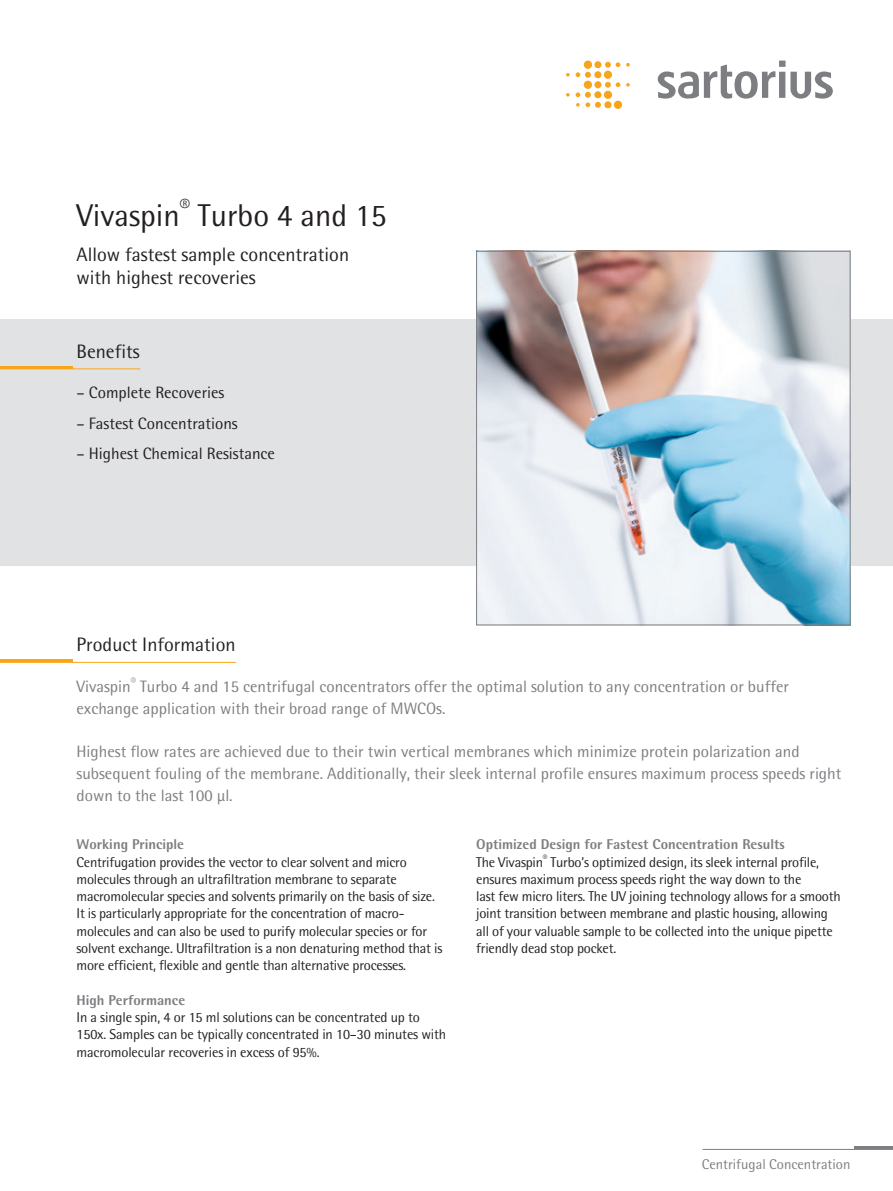
<style>
.page{position:relative;width:893px;height:1191px;background:#fff}
.page>*{position:absolute;margin:0;border:0;box-sizing:border-box;transform-origin:0 0}
.t1{font:31.5px "Sartorius Rotis Sans 2013";color:#231f20}
.t2{font:19.5px/22.5px "Sartorius Rotis Sans 2013";color:#231f20}
.t3{font:16.5px/21.8px "Sartorius Rotis Sans 2013";color:#7c7e81}
.t4{font:16.5px "Sartorius Rotis Sans 2013";color:#231f20}
.t5{font:14.25px/17.2px "Sartorius Rotis Sans 2013";letter-spacing:-.015em;color:#231f20}
.t6{font:800 14.25px "Sartorius Rotis Sans 2013";color:#7c7e81}
.t7{font:14.25px "Sartorius Rotis Sans 2013";color:#7c7e81}
.s1{font-weight:800;color:#7c7e81}
</style>
<div class="page">
<hr style="left:855px;top:1146px;width:38px;height:3px;background:#7c7e81">
<hr style="left:702px;top:1149px;width:191px;height:1px;background:#7c7e81">
<hr style="left:0;top:662px;width:236px;height:1px;background:#f9a51b">
<hr style="left:0;top:659px;width:72px;height:3px;background:#f9a51b">
<div style="left:0;top:319px;width:893px;height:247px;background:#e1e2e4"></div>
<img style="left:478px;top:253px;width:370px;height:370px">
<div style="left:476px;top:251px;width:374px;height:374px;border:1px solid #7c7e81"></div>
<hr style="left:0;top:366px;width:72px;height:3px;background:#f9a51b">
<hr style="left:0;top:368px;width:140px;height:1px;background:#f9a51b">
<div style="left:584px;top:61px;width:8px;height:8px;background:#f9a51b;border-radius:50%"></div>
<svg style="left:626px;top:63px;width:4px;height:3px"></svg>
<svg style="left:626px;top:83px;width:4px;height:4px"></svg>
<svg style="left:566px;top:73px;width:4px;height:4px"></svg>
<svg style="left:566px;top:93px;width:4px;height:4px"></svg>
<svg style="left:614px;top:101px;width:8px;height:8px"></svg>
<svg style="left:576px;top:62px;width:44px;height:46px"></svg>
<svg style="left:658px;top:61px;width:175px;height:38px"></svg>
<h1 class="t1" style="left:77px;top:197px;width:312px">Vivaspin<sup>®</sup> Turbo 4 and 15</h1>
<h2 class="t2" style="left:77px;top:243px;width:274px">Allow fastest sample concentration with highest recoveries</h2>
<h2 class="t2" style="left:77px;top:340px;width:65px">Benefits</h2>
<p class="t4" style="left:77px;top:383px;width:149px">– Complete Recoveries</p>
<p class="t4" style="left:77px;top:413px;width:163px">– Fastest Concentrations</p>
<p class="t4" style="left:77px;top:444px;width:200px">– Highest Chemical Resistance</p>
<h2 class="t2" style="left:77px;top:633px;width:161px">Product Information</h2>
<p class="t3" style="left:77px;top:675px;width:714px">Vivaspin<sup>®</sup> Turbo 4 and 15 centrifugal concentrators offer the optimal solution to any concentration or buffer exchange application with their broad range of MWCOs.</p>
<p class="t3" style="left:77px;top:740px;width:766px">Highest flow rates are achieved due to their twin vertical membranes which minimize protein polarization and subsequent fouling of the membrane. Additionally, their sleek internal profile ensures maximum process speeds right down to the last 100 μl.</p>
<p class="t6" style="left:77px;top:835px;width:109px">Working Principle</p>
<p class="t5" style="left:77px;top:853px;width:367px">Centrifugation provides the vector to clear solvent and micro molecules through an ultrafiltration membrane to separate macromolecular species and solvents primarily on the basis of size.<br>It is particularly appropriate for the concentration of macro&shy;molecules and can also be used to purify molecular species or for solvent exchange. Ultrafiltration is a non denaturing method that is more efficient, flexible and gentle than alternative processes.</p>
<p class="t6" style="left:77px;top:990px;width:110px">High Performance</p>
<p class="t5" style="left:77px;top:1008px;width:371px">In a single spin, 4 or 15 ml solutions can be concentrated up to<br>150x. Samples can be typically concentrated in 10–30 minutes with macromolecular recoveries in excess of 95%.</p>
<p class="t5" style="left:476px;top:836px;width:366px"><span class="s1">Optimized Design for Fastest Concentration Results<br></span>The Vivaspin<sup>®</sup> Turbo’s optimized design, its sleek internal profile, ensures maximum process speeds right the way down to the<br>last few micro liters. The UV joining technology allows for a smooth joint transition between membrane and plastic housing, allowing all of your valuable sample to be collected into the unique pipette friendly dead stop pocket.</p>
<p class="t7" style="left:702px;top:1155px;width:150px">Centrifugal Concentration</p>
</div>
